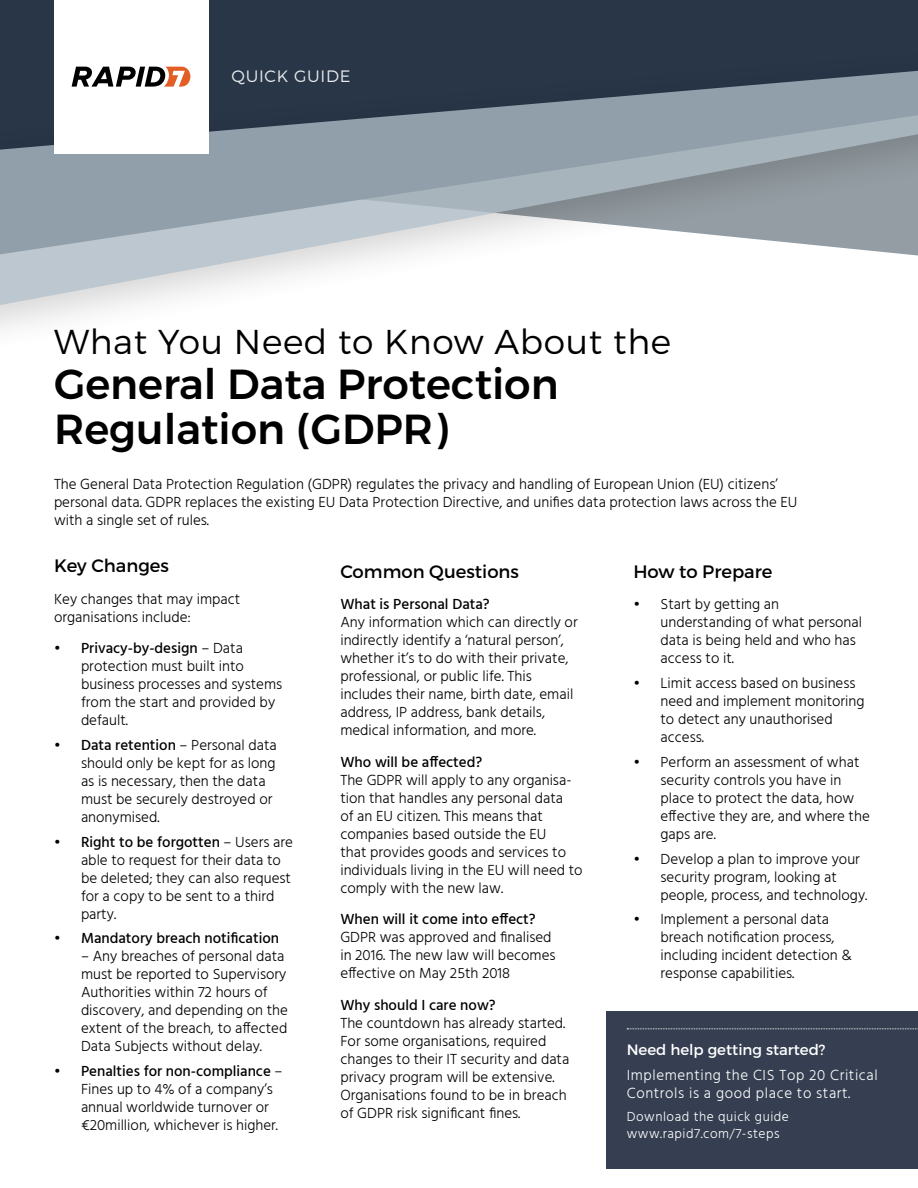
<style>
.page{position:relative;width:918px;height:1188px;background:#fff}
.page>*{position:absolute;margin:0;border:0;box-sizing:border-box;transform-origin:0 0}
.t1{font:500 42px/45px "Montserrat";color:#000}
.t2{font:300 34.5px "Montserrat";letter-spacing:.02em;color:#000}
.t3{font:18px "Montserrat";color:#000}
.t4{font:300 16.5px "Montserrat";letter-spacing:.04em;color:#e7eaef}
.t5{font:300 15px/18px "Hind";color:#000}
.t6{font:500 15px "Hind";color:#000}
.t7{font:300 15px/18px "Hind";letter-spacing:.04em;color:#fff}
.t8{font:15px "Montserrat";color:#fff}
.t9{font:300 13.5px/16.5px "Hind";letter-spacing:.04em;color:#fff}
.s1{font-weight:500}
</style>
<div class="page">
<div style="left:606px;top:1011px;width:312px;height:158px;background:#353f51"></div>
<div style="left:0;top:0;width:918px;height:39px;background:#293648"></div>
<div style="left:0;top:39px;width:918px;height:326px;background:#000;opacity:.22"></div>
<svg style="left:0;top:65px;width:918px;height:255px"></svg>
<div style="left:54px;top:0;width:154px;height:154px;background:#fff"></div>
<svg style="left:72px;top:67px;width:118px;height:20px"></svg>
<svg style="left:627px;top:1028px;width:291px;height:1px"></svg>
<p class="t4" style="left:231px;top:66px;width:120px">QUICK GUIDE</p>
<h2 class="t2" style="left:54px;top:320px;width:619px">What You Need to Know About the</h2>
<h1 class="t1" style="left:54px;top:361px;width:506px">General Data Protection<br>Regulation (GDPR)</h1>
<p class="t5" style="left:54px;top:476px;width:745px">The General Data Protection Regulation (GDPR) regulates the privacy and handling of European Union (EU) citizens’ personal data. GDPR replaces the existing EU Data Protection Directive, and unifies data protection laws across the EU with a single set of rules.</p>
<p class="t3" style="left:54px;top:555px;width:116px">Key Changes</p>
<p class="t5" style="left:54px;top:590px;width:188px">Key changes that may impact organisations include:</p>
<p class="t5" style="left:81px;top:640px;width:203px;text-indent:-27px"><span class="s1">• Privacy-by-design</span> – Data protection must built into business processes and systems from the start and provided by default.</p>
<p class="t5" style="left:81px;top:737px;width:197px;text-indent:-27px"><span class="s1">• Data retention</span> – Personal data should only be kept for as long as is necessary, then the data must be securely destroyed or anonymised.</p>
<p class="t5" style="left:81px;top:833px;width:213px;text-indent:-27px"><span class="s1">• Right to be forgotten</span> – Users are able to request for their data to be deleted; they can also request for a copy to be sent to a third party.</p>
<p class="t6" style="left:54px;top:928px;width:227px">• Mandatory breach notification</p>
<p class="t5" style="left:81px;top:948px;width:208px">– Any breaches of personal data must be reported to Supervisory<br>Authorities within 72 hours of discovery, and depending on the extent of the breach, to affected<br>Data Subjects without delay.</p>
<p class="t5" style="left:81px;top:1063px;width:203px;text-indent:-27px"><span class="s1">• Penalties for non-compliance</span> –<br>Fines up to 4% of a company’s annual worldwide turnover or €20million, whichever is higher.</p>
<p class="t3" style="left:340px;top:560px;width:180px">Common Questions</p>
<p class="t6" style="left:340px;top:594px;width:151px">What is Personal Data?</p>
<p class="t5" style="left:340px;top:614px;width:239px">Any information which can directly or indirectly identify a ‘natural person’, whether it’s to do with their private, professional, or public life. This includes their name, birth date, email address, IP address, bank details, medical information, and more.</p>
<p class="t6" style="left:340px;top:752px;width:143px">Who will be affected?</p>
<p class="t5" style="left:340px;top:772px;width:244px">The GDPR will apply to any organisa&shy;tion that handles any personal data<br>of an EU citizen. This means that companies based outside the EU<br>that provides goods and services to individuals living in the EU will need to comply with the new law.</p>
<p class="t6" style="left:340px;top:909px;width:197px">When will it come into effect?</p>
<p class="t5" style="left:340px;top:929px;width:217px">GDPR was approved and finalised in 2016. The new law will becomes effective on May 25th 2018</p>
<p class="t6" style="left:340px;top:995px;width:157px">Why should I care now?</p>
<p class="t5" style="left:340px;top:1015px;width:231px">The countdown has already started.<br>For some organisations, required changes to their IT security and data privacy program will be extensive.<br>Organisations found to be in breach of GDPR risk significant fines.</p>
<p class="t3" style="left:633px;top:560px;width:141px">How to Prepare</p>
<p class="t5" style="left:661px;top:596px;width:203px;text-indent:-27px">• Start by getting an understanding of what personal data is being held and who has access to it.</p>
<p class="t5" style="left:661px;top:675px;width:206px;text-indent:-27px">• Limit access based on business need and implement monitoring to detect any unauthorised access.</p>
<p class="t5" style="left:661px;top:754px;width:211px;text-indent:-27px">• Perform an assessment of what security controls you have in place to protect the data, how effective they are, and where the gaps are.</p>
<p class="t5" style="left:661px;top:850px;width:208px;text-indent:-27px">• Develop a plan to improve your security program, looking at people, process, and technology.</p>
<p class="t5" style="left:661px;top:911px;width:193px;text-indent:-27px">• Implement a personal data breach notification process, including incident detection &amp; response capabilities.</p>
<p class="t8" style="left:627px;top:1041px;width:200px">Need help getting started?</p>
<p class="t7" style="left:627px;top:1067px;width:253px">Implementing the CIS Top 20 Critical<br>Controls is a good place to start.</p>
<p class="t9" style="left:627px;top:1109px;width:164px">Download the quick guide www.rapid7.com/7-steps</p>
</div>
